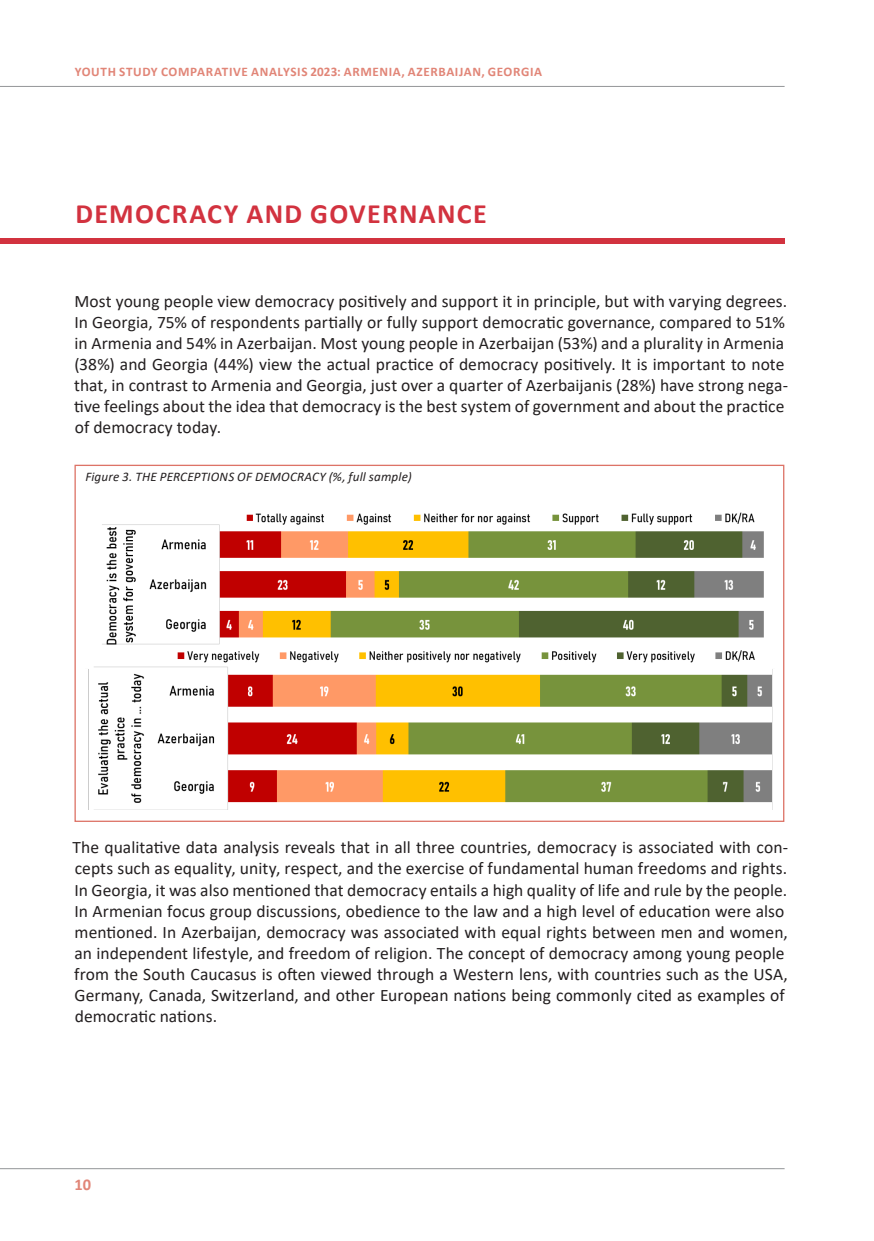
<style>
.page{position:relative;width:874px;height:1241px;background:#fff}
.page>*{position:absolute;margin:0;border:0;box-sizing:border-box;transform-origin:0 0}
.H4__24__Kapitel{font:700 28px "Calibri";letter-spacing:.045em;color:#d2323f}
.FT_Blocksatz{font:17.5px/21px "Calibri";letter-spacing:.005em;color:#231f20}
.t1{font:700 16.45px "Calibri";color:#e18577}
.t2{font:700 13.12px "Calibri";letter-spacing:.045em;color:#e18577}
.Auszeichnung_Grafikt{font:italic 13.12px "Calibri";letter-spacing:.015em;color:#231f20}
</style>
<div class="page">
<div style="left:0;top:238px;width:784px;height:6px;background:#d2323f"></div>
<img style="left:88px;top:512px;width:685px;height:297px">
<hr style="left:0;top:1167px;width:784px;height:1px;background:#939598">
<hr style="left:0;top:86px;width:784px;height:1px;background:#939598">
<p class="t2" style="left:75px;top:62px;width:468px">YOUTH STUDY COMPARATIVE ANALYSIS 2023: ARMENIA, AZERBAIJAN, GEORGIA</p>
<p class="H4__24__Kapitel" style="left:75px;top:194px;width:413px">DEMOCRACY AND GOVERNANCE</p>
<p class="FT_Blocksatz" style="left:74px;top:290px;width:715px">Most young people view democracy positively and support it in principle, but with varying degrees.<br>In Georgia, 75% of respondents partially or fully support democratic governance, compared to 51% in Armenia and 54% in Azerbaijan. Most young people in Azerbaijan (53%) and a plurality in Armenia (38%) and Georgia (44%) view the actual practice of democracy positively. It is important to note that, in contrast to Armenia and Georgia, just over a quarter of Azerbaijanis (28%) have strong nega&shy;tive feelings about the idea that democracy is the best system of government and about the practice of democracy today.</p>
<p class="Auszeichnung_Grafikt" style="left:85px;top:468px;width:327px">Figure 3. THE PERCEPTIONS OF DEMOCRACY (%, full sample)</p>
<p class="FT_Blocksatz" style="left:72px;top:836px;width:717px">The qualitative data analysis reveals that in all three countries, democracy is associated with con&shy;cepts such as equality, unity, respect, and the exercise of fundamental human freedoms and rights.<br>In Georgia, it was also mentioned that democracy entails a high quality of life and rule by the people.<br>In Armenian focus group discussions, obedience to the law and a high level of education were also mentioned. In Azerbaijan, democracy was associated with equal rights between men and women, an independent lifestyle, and freedom of religion. The concept of democracy among young people from the South Caucasus is often viewed through a Western lens, with countries such as the USA, Germany, Canada, Switzerland, and other European nations being commonly cited as examples of democratic nations.</p>
<p class="t1" style="left:74px;top:1172px;width:18px">10</p>
</div>
